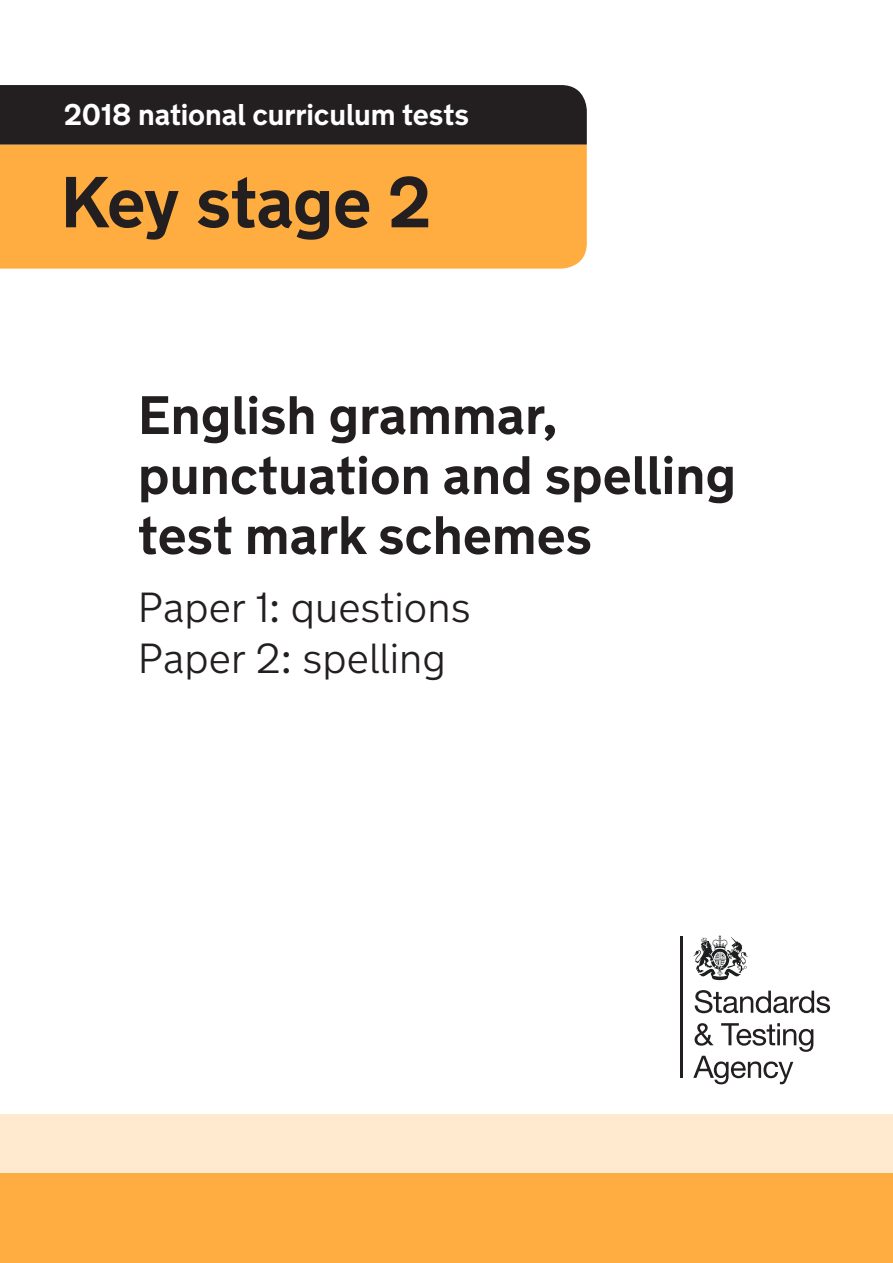
<style>
.page{position:relative;width:893px;height:1263px;background:#fff}
.page>*{position:absolute;margin:0;border:0;box-sizing:border-box;transform-origin:0 0}
.t1{font:700 72px "New Transport";letter-spacing:-.015em;color:#231f20}
.t2{font:700 54px/60px "New Transport";color:#231f20}
.t3{font:300 42px/51px "New Transport";color:#231f20}
.t4{font:700 30px "New Transport";letter-spacing:-.005em;color:#fff}
</style>
<div class="page">
<div style="left:0;top:1114px;width:893px;height:60px;background:#ffead0"></div>
<div style="left:0;top:145px;width:587px;height:124px;background:#ffad40"></div>
<div style="left:0;top:85px;width:587px;height:60px;background:#231f20"></div>
<div style="left:0;top:1174px;width:893px;height:89px;background:#ffad40"></div>
<hr style="left:680px;top:935px;width:3px;height:142px;background:#231f20">
<svg style="left:693px;top:935px;width:55px;height:45px"></svg>
<svg style="left:695px;top:990px;width:135px;height:23px"></svg>
<svg style="left:693px;top:1023px;width:120px;height:61px"></svg>
<p class="t4" style="left:64px;top:96px;width:407px">2018 national curriculum tests</p>
<h1 class="t1" style="left:61px;top:157px;width:372px">Key stage 2</h1>
<p class="t2" style="left:138px;top:386px;width:600px">English grammar, punctuation and spelling test mark schemes</p>
<p class="t3" style="left:138px;top:582px;width:334px">Paper 1: questions<br>Paper 2: spelling</p>
</div>
